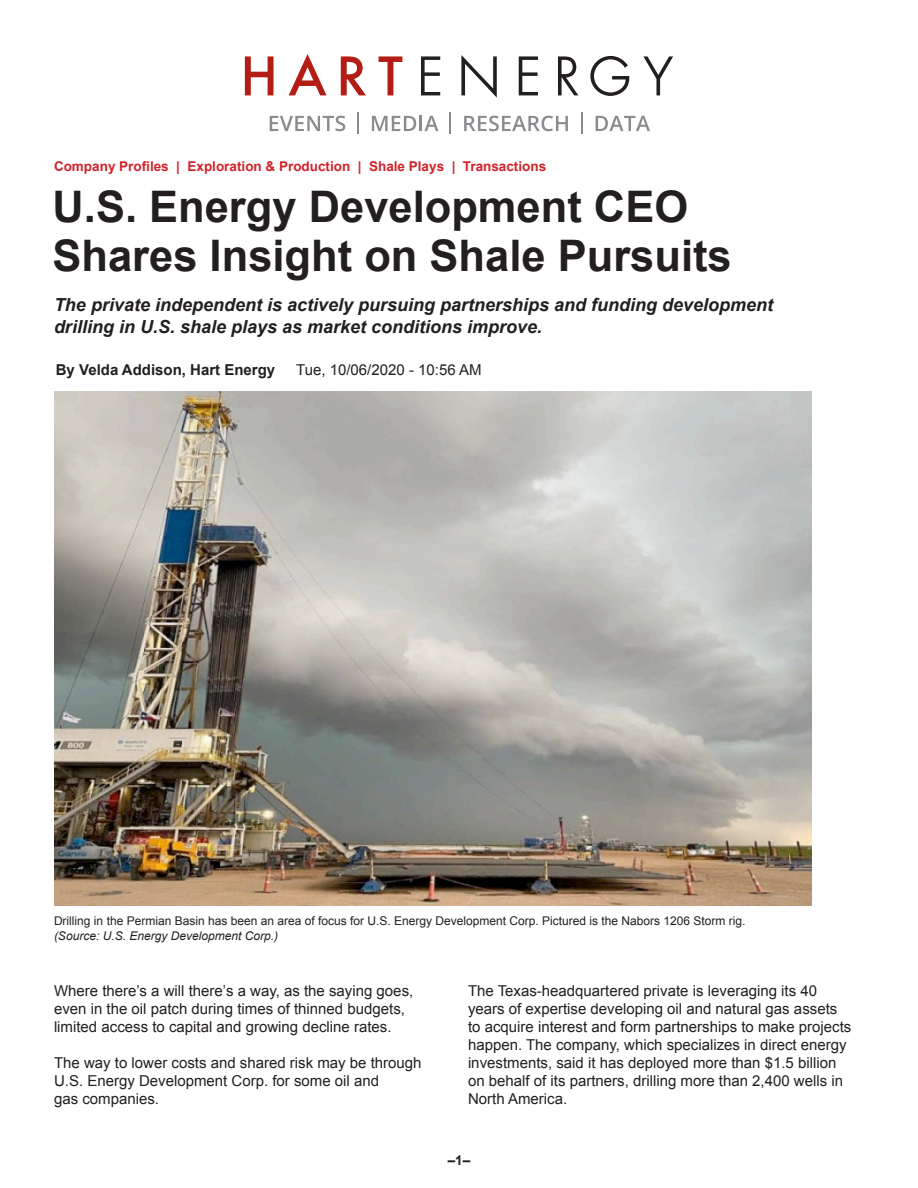
<style>
.page{position:relative;width:918px;height:1188px;background:#fff}
.page>*{position:absolute;margin:0;border:0;box-sizing:border-box;transform-origin:0 0}
.t1{font:700 43.5px/49.5px "Arial";color:#231f20}
.t2{font:italic 700 18px/21.6px "Arial";color:#231f20}
.t3{font:15px/18px "Arial";color:#231f20}
.t4{font:700 15px "Arial";color:#231f20}
.t5{font:700 13.5px "Arial";color:#d1232a}
.t6{font:700 13.5px "Arial";color:#231f20}
.t7{font:12px/14.4px "Arial";color:#231f20}
.s1{font-style:italic}
</style>
<div class="page">
<svg style="left:421px;top:56px;width:19px;height:39px"></svg>
<svg style="left:461px;top:55px;width:36px;height:43px"></svg>
<svg style="left:519px;top:56px;width:19px;height:39px"></svg>
<svg style="left:558px;top:56px;width:20px;height:39px"></svg>
<svg style="left:590px;top:56px;width:39px;height:40px"></svg>
<svg style="left:643px;top:56px;width:30px;height:39px"></svg>
<svg style="left:245px;top:56px;width:29px;height:39px"></svg>
<svg style="left:289px;top:54px;width:38px;height:41px"></svg>
<svg style="left:341px;top:56px;width:25px;height:39px"></svg>
<svg style="left:379px;top:56px;width:23px;height:39px"></svg>
<svg style="left:270px;top:116px;width:75px;height:15px"></svg>
<hr style="left:357px;top:113px;width:2px;height:21px;background:#8a8c8f">
<svg style="left:372px;top:116px;width:67px;height:15px"></svg>
<hr style="left:449px;top:113px;width:2px;height:21px;background:#8a8c8f">
<svg style="left:464px;top:116px;width:104px;height:15px"></svg>
<hr style="left:581px;top:113px;width:2px;height:21px;background:#8a8c8f">
<svg style="left:596px;top:116px;width:54px;height:15px"></svg>
<img style="left:54px;top:392px;width:757px;height:513px">
<p class="t5" style="left:54px;top:157px;width:494px">Company Profiles | Exploration &amp; Production | Shale Plays | Transactions</p>
<p class="t1" style="left:52px;top:183px;width:681px">U.S. Energy Development CEO<br>Shares Insight on Shale Pursuits</p>
<p class="t2" style="left:54px;top:295px;width:721px">The private independent is actively pursuing partnerships and funding development drilling in U.S. shale plays as market conditions improve.</p>
<p class="t4" style="left:56px;top:360px;width:221px">By Velda Addison, Hart Energy</p>
<p class="t3" style="left:296px;top:361px;width:187px">Tue, 10/06/2020 - 10:56 AM</p>
<p class="t7" style="left:54px;top:914px;width:693px">Drilling in the Permian Basin has been an area of focus for U.S. Energy Development Corp. Pictured is the Nabors 1206 Storm rig<span class="s1">. (Source: U.S. Energy Development Corp.)</span></p>
<p class="t3" style="left:54px;top:982px;width:361px">Where there’s a will there’s a way, as the saying goes, even in the oil patch during times of thinned budgets, limited access to capital and growing decline rates.</p>
<p class="t3" style="left:54px;top:1054px;width:369px">The way to lower costs and shared risk may be through<br>U.S. Energy Development Corp. for some oil and<br>gas companies.</p>
<p class="t3" style="left:468px;top:982px;width:385px">The Texas-headquartered private is leveraging its 40 years of expertise developing oil and natural gas assets to acquire interest and form partnerships to make projects happen. The company, which specializes in direct energy investments, said it has deployed more than $1.5 billion on behalf of its partners, drilling more than 2,400 wells in North America.</p>
<p class="t6" style="left:448px;top:1152px;width:24px">–1–</p>
</div>
